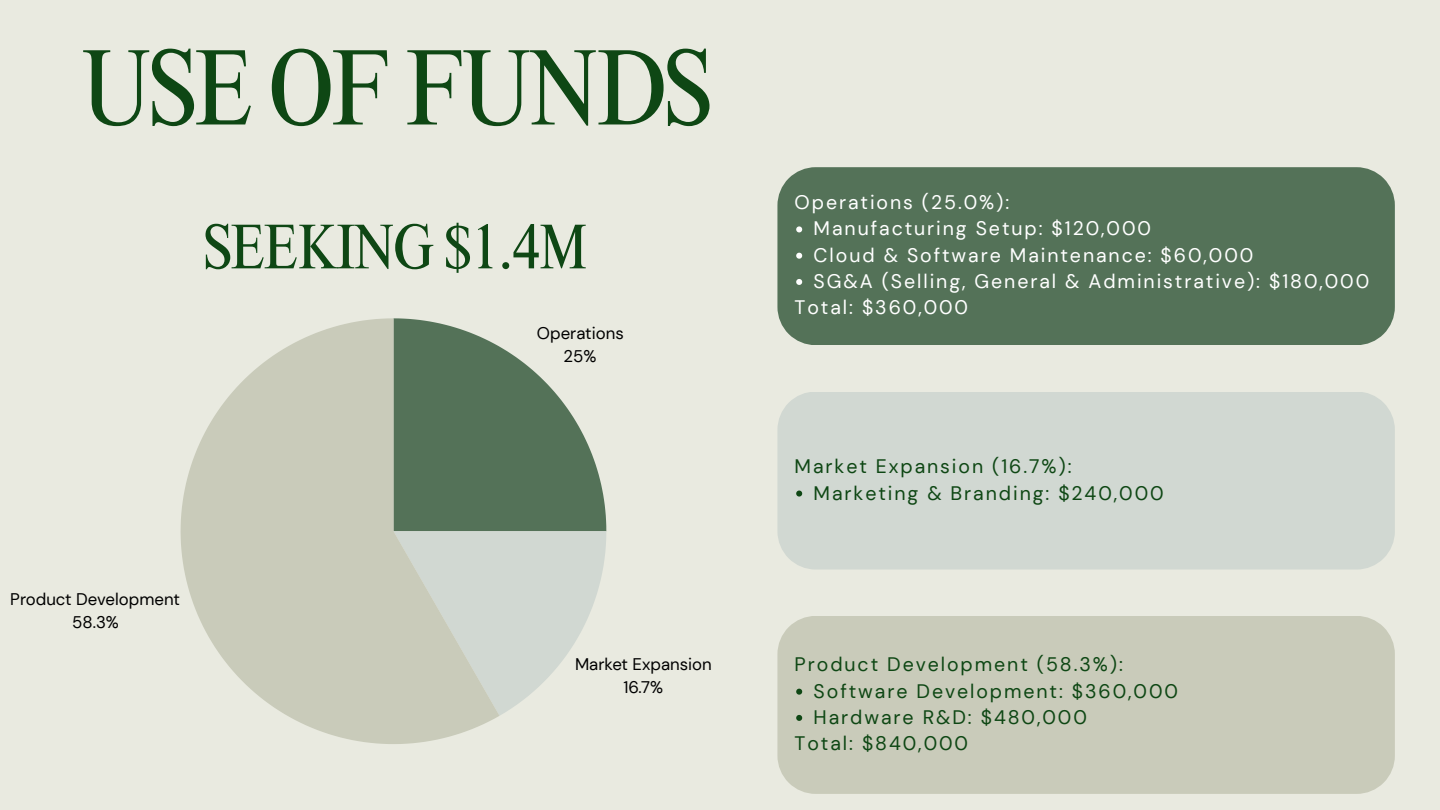
<style>
.page{position:relative;width:1440px;height:810px;background:#e9eae0}
.page>*{position:absolute;margin:0;border:0;box-sizing:border-box;transform-origin:0 0}
.t1{font:condensed 108.8px "Times NRMT Pro";letter-spacing:-.025em;color:#0e4714}
.t2{font:condensed 64px "Times NRMT Pro";letter-spacing:-.025em;color:#0e4714}
.t3{font:19.5px "DM Sans";letter-spacing:.1em;color:#0e4714}
.t4{font:19.5px "DM Sans";letter-spacing:.1em;color:#fff}
.t5{font:16.8px/23px "DM Sans";color:#000;text-align:center}
</style>
<div class="page">
<svg style="left:500px;top:347px;width:106px;height:368px"></svg>
<svg style="left:181px;top:318px;width:319px;height:426px;fill:#c9cbba"></svg>
<div style="left:777px;top:167px;width:618px;height:178px;background:#547258"></div>
<svg style="left:796px;top:226px;width:6px;height:6px"></svg>
<svg style="left:796px;top:253px;width:6px;height:6px"></svg>
<svg style="left:796px;top:279px;width:6px;height:6px"></svg>
<div style="left:777px;top:392px;width:618px;height:178px;background:#d1d8d2"></div>
<svg style="left:796px;top:491px;width:6px;height:6px"></svg>
<div style="left:777px;top:616px;width:618px;height:178px;background:#c9cbba"></div>
<svg style="left:796px;top:689px;width:6px;height:6px"></svg>
<svg style="left:796px;top:715px;width:6px;height:6px"></svg>
<p class="t1" style="left:81px;top:46px;width:633px">USE OF FUNDS</p>
<p class="t2" style="left:204px;top:222px;width:385px">SEEKING $1.4M</p>
<p class="t5" style="left:10px;top:588px;width:171px">Product Development<br>58.3%</p>
<p class="t5" style="left:537px;top:322px;width:88px">Operations<br>25%</p>
<p class="t5" style="left:575px;top:653px;width:138px">Market Expansion<br>16.7%</p>
<h1 class="t4" style="left:795px;top:190px;width:216px">Operations (25.0%):</h1>
<h2 class="t4" style="left:814px;top:216px;width:339px">Manufacturing Setup: $120,000</h2>
<p class="t4" style="left:814px;top:242px;width:441px">Cloud &amp; Software Maintenance: $60,000</p>
<p class="t4" style="left:814px;top:269px;width:557px">SG&amp;A (Selling, General &amp; Administrative): $180,000</p>
<p class="t4" style="left:795px;top:295px;width:175px">Total: $360,000</p>
<p class="t3" style="left:795px;top:454px;width:278px">Market Expansion (16.7%):</p>
<p class="t3" style="left:814px;top:480px;width:352px">Marketing &amp; Branding: $240,000</p>
<p class="t3" style="left:795px;top:652px;width:330px">Product Development (58.3%):</p>
<p class="t3" style="left:814px;top:678px;width:366px">Software Development: $360,000</p>
<p class="t3" style="left:814px;top:705px;width:275px">Hardware R&amp;D: $480,000</p>
<p class="t3" style="left:795px;top:731px;width:175px">Total: $840,000</p>
</div>
